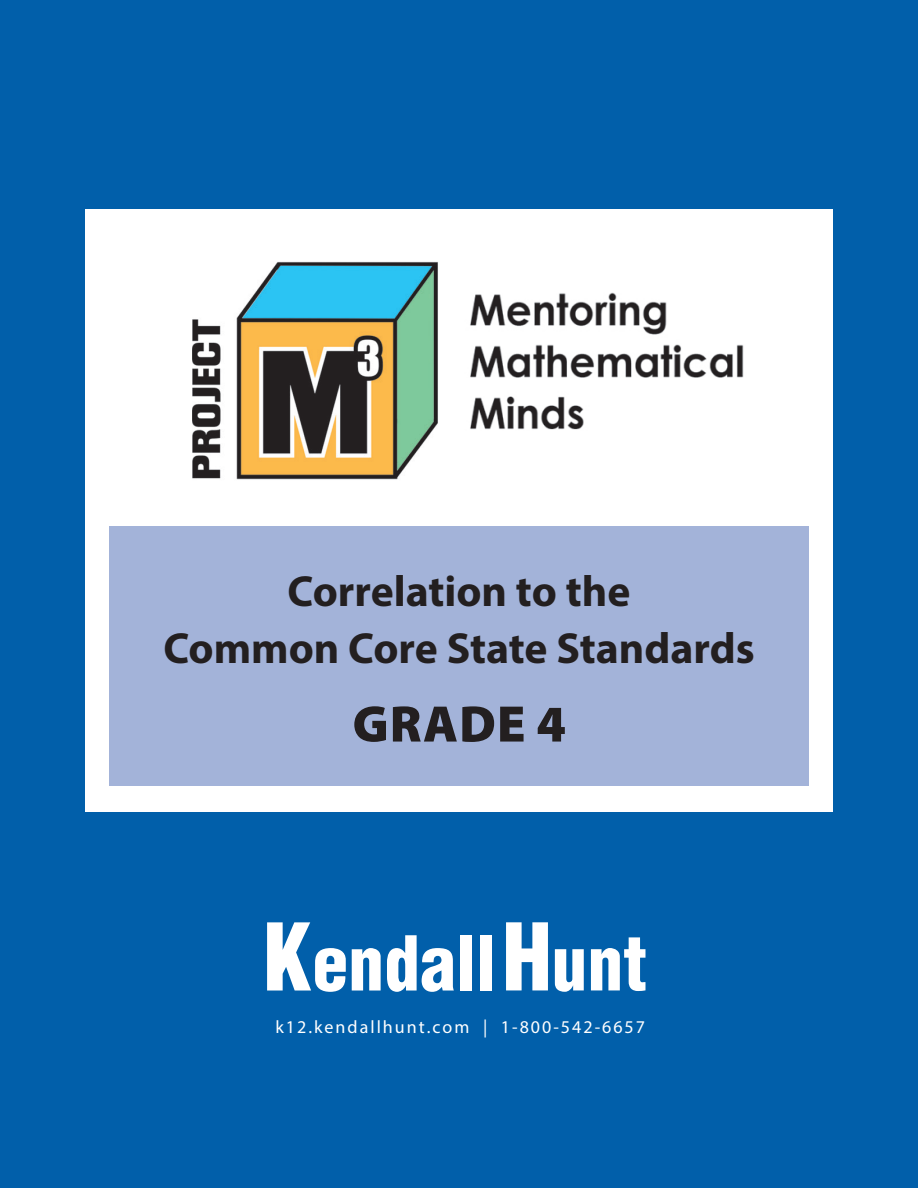
<style>
.page{position:relative;width:918px;height:1188px;background:#015faa}
.page>*{position:absolute;margin:0;border:0;box-sizing:border-box;transform-origin:0 0}
.t1{font:900 51.75px "Myriad Pro";letter-spacing:.02em;color:#231f20}
.t2{font:700 43.65px "Myriad Pro";color:#231f20}
.t3{font:18px "Myriad Pro";letter-spacing:.11em;color:#fff}
</style>
<div class="page">
<div style="left:85px;top:210px;width:748px;height:602px;background:#fff"></div>
<div style="left:109px;top:526px;width:700px;height:260px;background:#a3b3d9"></div>
<img style="left:192px;top:261px;width:246px;height:219px">
<img style="left:470px;top:292px;width:274px;height:138px">
<svg style="left:506px;top:922px;width:42px;height:68px"></svg>
<svg style="left:555px;top:949px;width:29px;height:43px"></svg>
<svg style="left:591px;top:937px;width:55px;height:54px"></svg>
<svg style="left:267px;top:922px;width:79px;height:70px"></svg>
<svg style="left:352px;top:948px;width:29px;height:43px"></svg>
<svg style="left:387px;top:935px;width:67px;height:57px"></svg>
<div style="left:460px;top:935px;width:11px;height:56px;background:#fff"></div>
<div style="left:480px;top:935px;width:11px;height:56px;background:#fff"></div>
<p class="t2" style="left:288px;top:563px;width:344px">Correlation to the</p>
<p class="t2" style="left:163px;top:620px;width:593px">Common Core State Standards</p>
<p class="t1" style="left:353px;top:695px;width:215px">GRADE 4</p>
<p class="t3" style="left:276px;top:1016px;width:371px">k12.kendallhunt.com | 1-800-542-6657</p>
</div>
